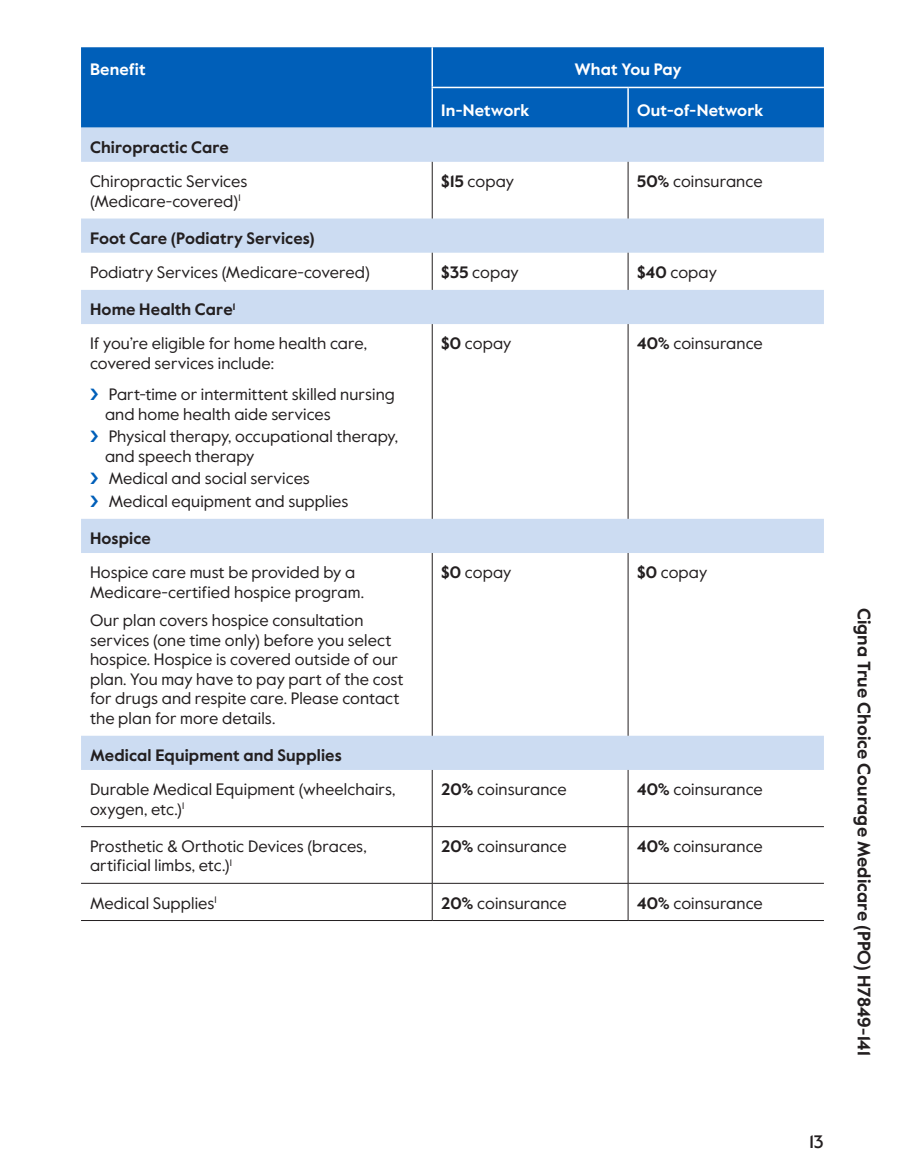
<style>
.page{position:relative;width:905px;height:1175px;background:#fff}
.page>*{position:absolute;margin:0;border:0;box-sizing:border-box;transform-origin:0 0}
.margin_plan_name{font:700 18px "Value Sans Pro";color:#231f20}
.t1{font:500 18px "Value Sans Pro";color:#231f20}
.table_para{font:16.5px/19.5px "Value Sans Pro";letter-spacing:.005em;color:#231f20}
.table_row_h1{font:700 16.5px "Value Sans Pro";letter-spacing:.005em;color:#231f20}
.table_col_h1_align_right{font:700 16.5px "Value Sans Pro";letter-spacing:.005em;color:#fff}
.table_col_h1_align_center{font:700 16.5px "Value Sans Pro";color:#fff}
.s1{font-weight:700}
</style>
<div class="page">
<div style="left:81px;top:47px;width:743px;height:81px;background:#005fb9"></div>
<svg style="left:81px;top:128px;width:743px;height:642px"></svg>
<hr style="left:432px;top:162px;width:1px;height:56px;background:#231f20">
<hr style="left:432px;top:253px;width:1px;height:37px;background:#231f20">
<hr style="left:432px;top:324px;width:1px;height:195px;background:#231f20">
<hr style="left:432px;top:553px;width:1px;height:182px;background:#231f20">
<hr style="left:432px;top:770px;width:1px;height:56px;background:#231f20">
<hr style="left:432px;top:827px;width:1px;height:56px;background:#231f20">
<hr style="left:432px;top:883px;width:1px;height:37px;background:#231f20">
<hr style="left:627px;top:162px;width:1px;height:56px;background:#231f20">
<hr style="left:627px;top:253px;width:1px;height:37px;background:#231f20">
<hr style="left:627px;top:324px;width:1px;height:195px;background:#231f20">
<hr style="left:627px;top:553px;width:1px;height:182px;background:#231f20">
<hr style="left:627px;top:770px;width:1px;height:56px;background:#231f20">
<hr style="left:627px;top:827px;width:1px;height:56px;background:#231f20">
<hr style="left:627px;top:883px;width:1px;height:37px;background:#231f20">
<hr style="left:81px;top:920px;width:351px;height:1px;background:#231f20">
<hr style="left:432px;top:920px;width:196px;height:1px;background:#231f20">
<hr style="left:628px;top:920px;width:196px;height:1px;background:#231f20">
<hr style="left:431px;top:47px;width:2px;height:40px;background:#fff">
<hr style="left:628px;top:87px;width:196px;height:1px;background:#fff">
<hr style="left:431px;top:87px;width:197px;height:1px;background:#fff">
<hr style="left:627px;top:88px;width:1px;height:40px;background:#fff">
<hr style="left:431px;top:88px;width:2px;height:40px;background:#fff">
<hr style="left:81px;top:826px;width:351px;height:1px;background:#231f20">
<hr style="left:432px;top:826px;width:196px;height:1px;background:#231f20">
<hr style="left:628px;top:826px;width:196px;height:1px;background:#231f20">
<hr style="left:81px;top:883px;width:351px;height:1px;background:#231f20">
<hr style="left:432px;top:883px;width:196px;height:1px;background:#231f20">
<hr style="left:628px;top:883px;width:196px;height:1px;background:#231f20">
<svg style="left:90px;top:388px;width:8px;height:12px"></svg>
<svg style="left:90px;top:430px;width:8px;height:12px"></svg>
<svg style="left:90px;top:472px;width:8px;height:12px"></svg>
<svg style="left:90px;top:495px;width:8px;height:12px"></svg>
<p class="table_col_h1_align_right" style="left:90px;top:60px;width:57px">Benefit</p>
<p class="table_col_h1_align_center" style="left:574px;top:60px;width:109px">What You Pay</p>
<p class="table_col_h1_align_right" style="left:441px;top:100px;width:90px">In-Network</p>
<p class="table_col_h1_align_right" style="left:637px;top:100px;width:128px">Out-of-Network</p>
<p class="table_row_h1" style="left:90px;top:137px;width:140px">Chiropractic Care</p>
<p class="table_para" style="left:90px;top:172px;width:159px">Chiropractic Services (Medicare-covered)<sup>1</sup></p>
<p class="table_para" style="left:441px;top:172px;width:74px"><span class="s1">$15</span> copay</p>
<p class="table_para" style="left:637px;top:172px;width:127px"><span class="s1">50%</span> coinsurance</p>
<p class="table_row_h1" style="left:90px;top:228px;width:226px">Foot Care (Podiatry Services)</p>
<p class="table_para" style="left:90px;top:263px;width:281px">Podiatry Services (Medicare-covered)</p>
<p class="table_para" style="left:441px;top:263px;width:79px"><span class="s1">$35</span> copay</p>
<p class="table_para" style="left:637px;top:263px;width:81px"><span class="s1">$40</span> copay</p>
<p class="table_row_h1" style="left:90px;top:299px;width:147px">Home Health Care<sup>1</sup></p>
<p class="table_para" style="left:90px;top:334px;width:278px">If you’re eligible for home health care, covered services include:</p>
<p class="table_para" style="left:105px;top:385px;width:291px">Part-time or intermittent skilled nursing and home health aide services</p>
<p class="table_para" style="left:105px;top:427px;width:294px">Physical therapy, occupational therapy, and speech therapy</p>
<p class="table_para" style="left:109px;top:469px;width:203px">Medical and social services</p>
<p class="table_para" style="left:109px;top:491px;width:241px">Medical equipment and supplies</p>
<p class="table_para" style="left:441px;top:334px;width:72px"><span class="s1">$0</span> copay</p>
<p class="table_para" style="left:637px;top:334px;width:127px"><span class="s1">40%</span> coinsurance</p>
<p class="table_row_h1" style="left:90px;top:528px;width:62px">Hospice</p>
<p class="table_para" style="left:90px;top:563px;width:275px">Hospice care must be provided by a<br>Medicare-certified hospice program.</p>
<p class="table_para" style="left:90px;top:611px;width:315px">Our plan covers hospice consultation services (one time only) before you select hospice. Hospice is covered outside of our plan. You may have to pay part of the cost for drugs and respite care. Please contact the plan for more details.</p>
<p class="table_para" style="left:441px;top:563px;width:72px"><span class="s1">$0</span> copay</p>
<p class="table_para" style="left:637px;top:563px;width:72px"><span class="s1">$0</span> copay</p>
<p class="table_row_h1" style="left:90px;top:745px;width:253px">Medical Equipment and Supplies</p>
<p class="table_para" style="left:90px;top:780px;width:307px">Durable Medical Equipment (wheelchairs, oxygen, etc.)<sup>1</sup></p>
<p class="table_para" style="left:441px;top:780px;width:127px"><span class="s1">20%</span> coinsurance</p>
<p class="table_para" style="left:637px;top:780px;width:127px"><span class="s1">40%</span> coinsurance</p>
<p class="table_para" style="left:90px;top:836px;width:278px">Prosthetic &amp; Orthotic Devices (braces, artificial limbs, etc.)<sup>1</sup></p>
<p class="table_para" style="left:441px;top:836px;width:127px"><span class="s1">20%</span> coinsurance</p>
<p class="table_para" style="left:637px;top:836px;width:127px"><span class="s1">40%</span> coinsurance</p>
<p class="table_para" style="left:90px;top:893px;width:128px">Medical Supplies<sup>1</sup></p>
<p class="table_para" style="left:441px;top:893px;width:127px"><span class="s1">20%</span> coinsurance</p>
<p class="table_para" style="left:637px;top:893px;width:127px"><span class="s1">40%</span> coinsurance</p>
<p class="margin_plan_name" style="left:874px;top:608px;width:449px;rotate:90deg">Cigna True Choice Courage Medicare (PPO) H7849-141</p>
<p class="t1" style="left:809px;top:1130px;width:16px">13</p>
</div>
